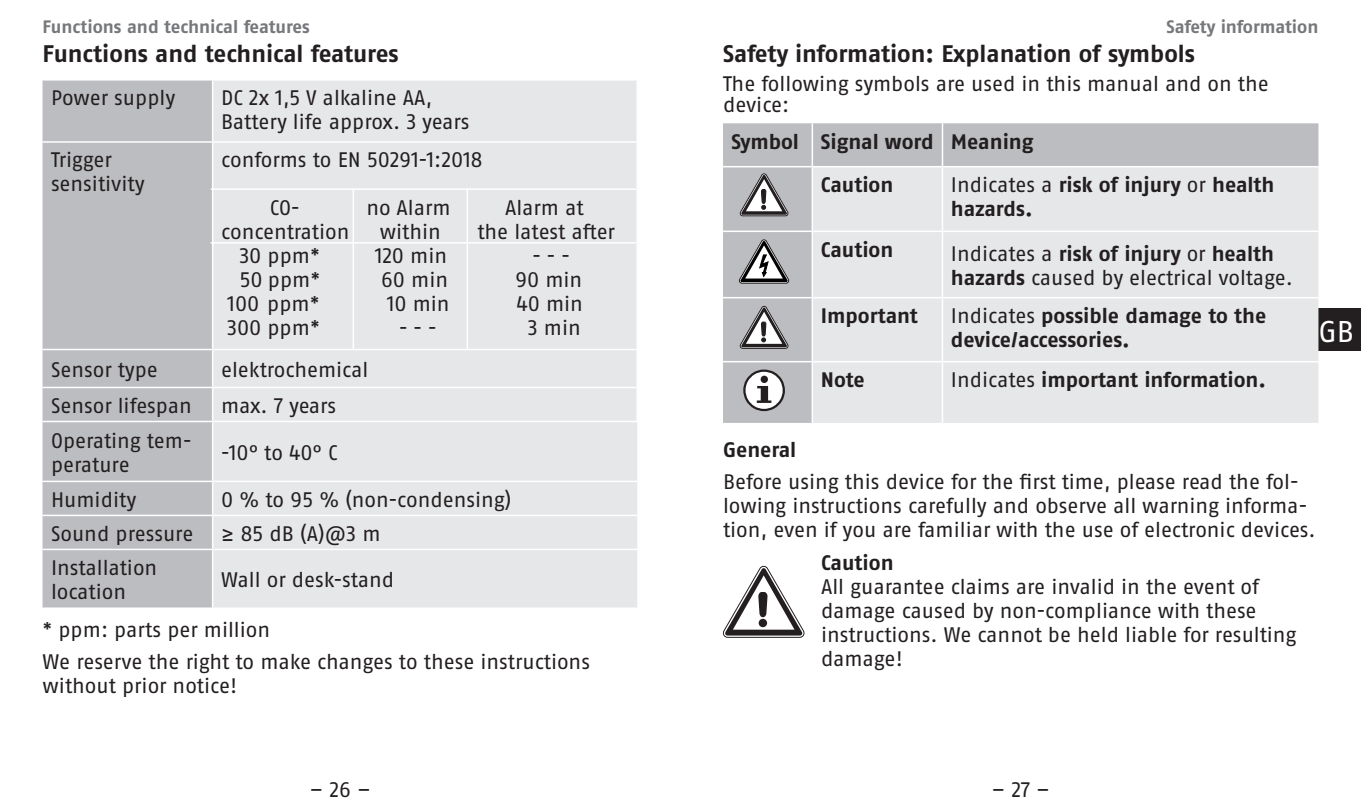
<style>
.page{position:relative;width:1361px;height:808px;background:#fff}
.page>*{position:absolute;margin:0;border:0;box-sizing:border-box;transform-origin:0 0}
.t1{font:30px "ABUS Fago Pro";color:#fff}
.Fließtext{font:700 24px "ABUS Fago Pro";letter-spacing:-.005em;color:#231f20}
.Fließtext-2{font:21px/24px "ABUS Fago Pro";letter-spacing:-.005em;color:#231f20}
.Fließtext-3{font:700 21px/24px "ABUS Fago Pro";color:#231f20}
.Fließtext-4{font:700 18px "ABUS Fago Pro";letter-spacing:-.005em;color:#76787b}
.s1{font-weight:400}
.s2{font-weight:700}
</style>
<div class="page">
<div style="left:1318px;top:308px;width:43px;height:43px;background:#231f20"></div>
<div style="left:43px;top:81px;width:169px;height:526px;background:#bcbdc0"></div>
<div style="left:213px;top:81px;width:424px;height:526px;background:#e6e7e9"></div>
<hr style="left:636px;top:81px;width:2px;height:60px;background:#fff">
<hr style="left:636px;top:143px;width:2px;height:206px;background:#fff">
<hr style="left:636px;top:350px;width:2px;height:37px;background:#fff">
<hr style="left:636px;top:388px;width:2px;height:33px;background:#fff">
<hr style="left:43px;top:141px;width:170px;height:2px;background:#fff">
<hr style="left:213px;top:141px;width:425px;height:2px;background:#fff">
<hr style="left:43px;top:349px;width:170px;height:1px;background:#fff">
<hr style="left:213px;top:349px;width:425px;height:1px;background:#fff">
<hr style="left:43px;top:387px;width:170px;height:1px;background:#fff">
<hr style="left:213px;top:387px;width:425px;height:1px;background:#fff">
<hr style="left:43px;top:421px;width:170px;height:1px;background:#fff">
<hr style="left:213px;top:421px;width:425px;height:1px;background:#fff">
<hr style="left:43px;top:481px;width:170px;height:1px;background:#fff">
<hr style="left:213px;top:481px;width:424px;height:1px;background:#fff">
<hr style="left:43px;top:515px;width:170px;height:1px;background:#fff">
<hr style="left:213px;top:515px;width:424px;height:1px;background:#fff">
<hr style="left:43px;top:549px;width:170px;height:1px;background:#fff">
<hr style="left:213px;top:549px;width:424px;height:1px;background:#fff">
<hr style="left:210px;top:242px;width:426px;height:2px;background:#fff">
<hr style="left:211px;top:188px;width:425px;height:2px;background:#fff">
<hr style="left:352px;top:188px;width:2px;height:161px;background:#fff">
<hr style="left:466px;top:188px;width:2px;height:161px;background:#fff">
<svg style="left:723px;top:123px;width:595px;height:300px;background:#dadbdd"></svg>
<div style="left:761px;top:322px;width:5px;height:14px;background:#231f20;border-radius:2px"></div>
<div style="left:761px;top:322px;width:5px;height:14px;border:1px solid #231f20;border-radius:2px"></div>
<svg style="left:723px;top:566px;width:82px;height:72px"></svg>
<p class="Fließtext-4" style="left:43px;top:16px;width:269px">Functions and technical features</p>
<p class="Fließtext" style="left:43px;top:39px;width:358px">Functions and technical features</p>
<p class="Fließtext-2" style="left:51px;top:86px;width:126px">Power supply</p>
<p class="Fließtext-2" style="left:221px;top:86px;width:250px">DC 2x 1,5 V alkaline AA,<br>Battery life approx. 3 years</p>
<p class="Fließtext-2" style="left:51px;top:148px;width:95px">Trigger sensitivity</p>
<p class="Fließtext-2" style="left:221px;top:148px;width:263px">conforms to EN 50291-1:2018</p>
<p class="Fließtext-2" style="left:270px;top:196px;width:31px">CO-</p>
<p class="Fließtext-2" style="left:366px;top:196px;width:86px">no Alarm</p>
<p class="Fließtext-2" style="left:505px;top:196px;width:80px">Alarm at</p>
<p class="Fließtext-2" style="left:221px;top:220px;width:130px">concentration</p>
<p class="Fließtext-2" style="left:380px;top:220px;width:63px">within</p>
<p class="Fließtext-2" style="left:477px;top:220px;width:139px">the latest after</p>
<p class="Fließtext-2" style="left:239px;top:244px;width:82px">30 ppm*</p>
<p class="Fließtext-2" style="left:375px;top:244px;width:74px">120 min</p>
<p class="Fließtext-2" style="left:532px;top:244px;width:39px">- - -</p>
<p class="Fließtext-2" style="left:239px;top:268px;width:82px">50 ppm*</p>
<p class="Fließtext-2" style="left:381px;top:268px;width:68px">60 min</p>
<p class="Fließtext-2" style="left:515px;top:268px;width:69px">90 min</p>
<p class="Fließtext-2" style="left:227px;top:292px;width:94px">100 ppm*</p>
<p class="Fließtext-2" style="left:387px;top:292px;width:64px">10 min</p>
<p class="Fließtext-2" style="left:516px;top:292px;width:68px">40 min</p>
<p class="Fließtext-2" style="left:227px;top:316px;width:94px">300 ppm*</p>
<p class="Fließtext-2" style="left:399px;top:316px;width:39px">- - -</p>
<p class="Fließtext-2" style="left:528px;top:316px;width:55px">3 min</p>
<p class="Fließtext-2" style="left:51px;top:357px;width:108px">Sensor type</p>
<p class="Fließtext-2" style="left:221px;top:357px;width:149px">elektrochemical</p>
<p class="Fließtext-2" style="left:51px;top:393px;width:142px">Sensor lifespan</p>
<p class="Fließtext-2" style="left:221px;top:393px;width:117px">max. 7 years</p>
<p class="Fließtext-2" style="left:51px;top:428px;width:142px">Operating tem&shy;perature</p>
<p class="Fließtext-2" style="left:221px;top:440px;width:118px">-10° to 40° C</p>
<p class="Fließtext-2" style="left:51px;top:487px;width:87px">Humidity</p>
<p class="Fließtext-2" style="left:221px;top:487px;width:292px">0 % to 95 % (non-condensing)</p>
<p class="Fließtext-2" style="left:51px;top:521px;width:144px">Sound pressure</p>
<p class="Fließtext-2" style="left:221px;top:521px;width:161px">≥ 85 dB (A)@3 m</p>
<p class="Fließtext-2" style="left:51px;top:556px;width:108px">Installation location</p>
<p class="Fließtext-2" style="left:221px;top:568px;width:175px">Wall or desk-stand</p>
<p class="Fließtext-2" style="left:43px;top:617px;width:229px">* ppm: parts per million</p>
<p class="Fließtext-2" style="left:43px;top:650px;width:549px">We reserve the right to make changes to these instructions without prior notice!</p>
<p class="Fließtext-4" style="left:1166px;top:16px;width:153px">Safety information</p>
<p class="Fließtext" style="left:723px;top:39px;width:473px">Safety information: Explanation of symbols</p>
<p class="Fließtext-2" style="left:723px;top:73px;width:547px;line-height:21px">The following symbols are used in this manual and on the device:</p>
<p class="Fließtext-3" style="left:731px;top:129px;width:69px">Symbol</p>
<p class="Fließtext-3" style="left:821px;top:129px;width:114px">Signal word</p>
<p class="Fließtext-3" style="left:951px;top:129px;width:84px">Meaning</p>
<p class="Fließtext-3" style="left:821px;top:173px;width:74px">Caution</p>
<p class="Fließtext-3" style="left:951px;top:173px;width:325px"><span class="s1">Indicates a</span> risk of injury <span class="s1">or</span> health hazards.</p>
<p class="Fließtext-3" style="left:821px;top:237px;width:74px">Caution</p>
<p class="Fließtext-2" style="left:951px;top:241px;width:343px">Indicates a <span class="s2">risk of injury</span> or <span class="s2">health hazards</span> caused by electrical voltage.</p>
<p class="Fließtext-3" style="left:821px;top:303px;width:98px">Important</p>
<p class="Fließtext-3" style="left:951px;top:303px;width:317px"><span class="s1">Indicates</span> possible damage to the device/accessories.</p>
<p class="Fließtext-3" style="left:821px;top:367px;width:45px">Note</p>
<p class="Fließtext-3" style="left:951px;top:367px;width:316px"><span class="s1">Indicates</span> important information.</p>
<p class="t1" style="left:1318px;top:313px;width:37px">GB</p>
<p class="Fließtext-3" style="left:723px;top:437px;width:75px">General</p>
<p class="Fließtext-2" style="left:723px;top:470px;width:594px">Before using this device for the first time, please read the fol&shy;lowing instructions carefully and observe all warning informa&shy;tion, even if you are familiar with the use of electronic devices.</p>
<p class="Fließtext-2" style="left:821px;top:550px;width:477px"><span class="s2">Caution<br></span>All guarantee claims are invalid in the event of damage caused by non-compliance with these instructions. We cannot be held liable for resulting damage!</p>
<p class="Fließtext-2" style="left:309px;top:778px;width:63px">– 26 –</p>
<p class="Fließtext-2" style="left:991px;top:778px;width:60px">– 27 –</p>
</div>
